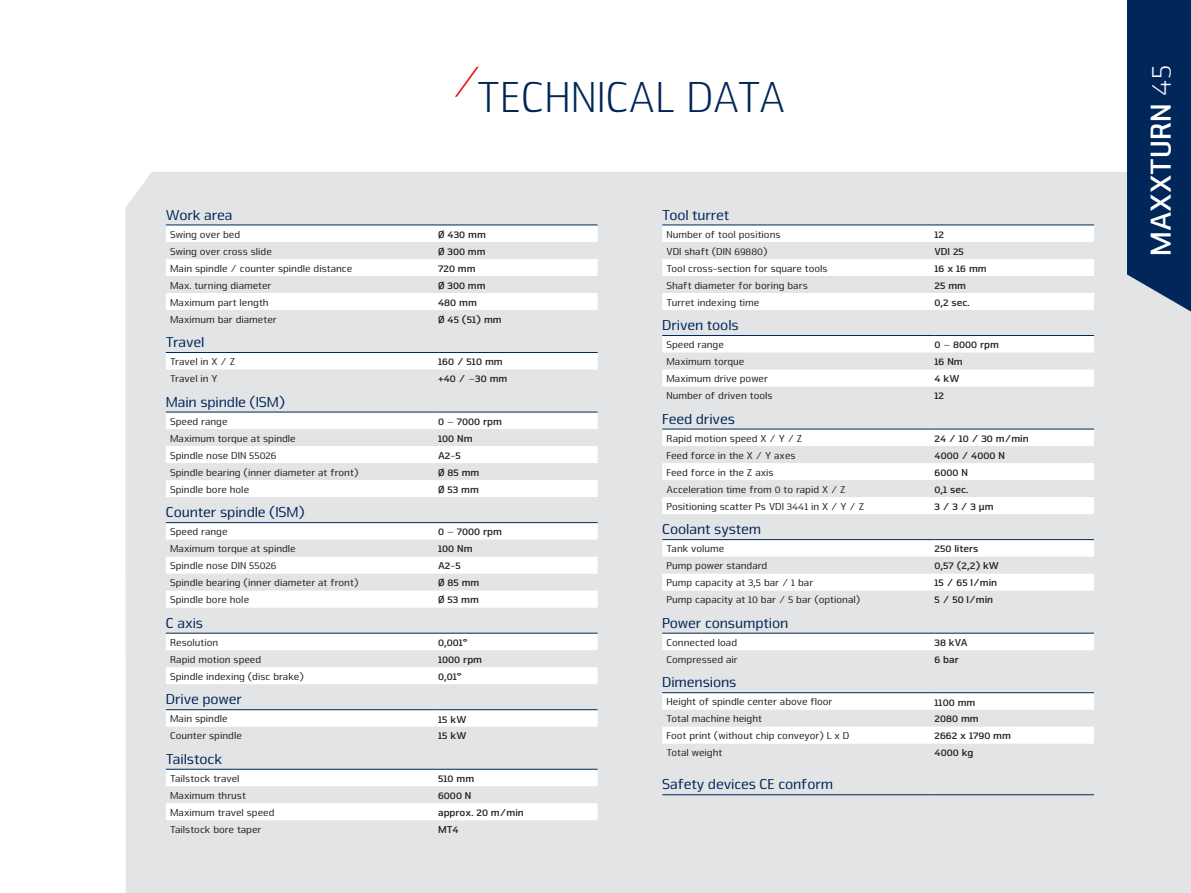
<style>
.page{position:relative;width:1191px;height:893px;background:#fff}
.page>*{position:absolute;margin:0;border:0;box-sizing:border-box;transform-origin:0 0}
.t1{font:300 45px "Nuri Pro";color:#00265a}
.t2{font:700 30px "Nuri Pro";color:#fff}
.t3{font:15px "Nuri Pro";letter-spacing:-.01em;color:#00265a}
.t4{font:10.5px "Nuri Pro";color:#231f20}
.t5{font:700 10.5px "Nuri Pro";color:#231f20}
.s1{font-weight:300}
</style>
<div class="page">
<div style="left:125px;top:172px;width:1066px;height:721px;background:#e3e4e6"></div>
<div style="left:1127px;top:0;width:64px;height:312px;background:#00265a"></div>
<svg style="left:166px;top:226px;width:431px;height:594px;fill:#e3e4e6"></svg>
<hr style="left:166px;top:225px;width:272px;height:1px;background:#00265a">
<hr style="left:438px;top:225px;width:159px;height:1px;background:#00265a">
<hr style="left:166px;top:352px;width:272px;height:1px;background:#00265a">
<hr style="left:438px;top:352px;width:159px;height:1px;background:#00265a">
<hr style="left:166px;top:412px;width:272px;height:1px;background:#00265a">
<hr style="left:438px;top:412px;width:159px;height:1px;background:#00265a">
<hr style="left:166px;top:522px;width:272px;height:1px;background:#00265a">
<hr style="left:438px;top:522px;width:159px;height:1px;background:#00265a">
<hr style="left:166px;top:633px;width:272px;height:1px;background:#00265a">
<hr style="left:438px;top:633px;width:159px;height:1px;background:#00265a">
<hr style="left:166px;top:709px;width:272px;height:1px;background:#00265a">
<hr style="left:438px;top:709px;width:159px;height:1px;background:#00265a">
<hr style="left:166px;top:769px;width:272px;height:1px;background:#00265a">
<hr style="left:438px;top:769px;width:159px;height:1px;background:#00265a">
<svg style="left:662px;top:226px;width:432px;height:518px;fill:#e3e4e6"></svg>
<hr style="left:662px;top:225px;width:272px;height:1px;background:#00265a">
<hr style="left:934px;top:225px;width:160px;height:1px;background:#00265a">
<hr style="left:662px;top:335px;width:272px;height:1px;background:#00265a">
<hr style="left:934px;top:335px;width:160px;height:1px;background:#00265a">
<hr style="left:662px;top:429px;width:272px;height:1px;background:#00265a">
<hr style="left:934px;top:429px;width:160px;height:1px;background:#00265a">
<hr style="left:662px;top:539px;width:272px;height:1px;background:#00265a">
<hr style="left:934px;top:539px;width:160px;height:1px;background:#00265a">
<hr style="left:662px;top:633px;width:272px;height:1px;background:#00265a">
<hr style="left:934px;top:633px;width:160px;height:1px;background:#00265a">
<hr style="left:662px;top:692px;width:272px;height:1px;background:#00265a">
<hr style="left:934px;top:692px;width:160px;height:1px;background:#00265a">
<hr style="left:662px;top:794px;width:272px;height:1px;background:#00265a">
<hr style="left:934px;top:794px;width:160px;height:1px;background:#00265a">
<svg style="left:455px;top:67px;width:24px;height:30px"></svg>
<h1 class="t1" style="left:477px;top:71px;width:46px">TECHNICAL</h1>
<h1 class="t1" style="left:686px;top:71px;width:51px">DATA</h1>
<h3 class="t3" style="left:166px;top:206px;width:68px">Work area</h3>
<p class="t4" style="left:170px;top:228px;width:72px">Swing over bed</p>
<p class="t5" style="left:438px;top:228px;width:49px">Ø 430 mm</p>
<p class="t4" style="left:170px;top:245px;width:103px">Swing over cross slide</p>
<p class="t5" style="left:438px;top:245px;width:49px">Ø 300 mm</p>
<p class="t4" style="left:170px;top:262px;width:184px">Main spindle / counter spindle distance</p>
<p class="t5" style="left:438px;top:262px;width:39px">720 mm</p>
<p class="t4" style="left:170px;top:279px;width:103px">Max. turning diameter</p>
<p class="t5" style="left:438px;top:279px;width:49px">Ø 300 mm</p>
<p class="t4" style="left:170px;top:296px;width:100px">Maximum part length</p>
<p class="t5" style="left:438px;top:296px;width:40px">480 mm</p>
<p class="t4" style="left:170px;top:313px;width:108px">Maximum bar diameter</p>
<p class="t5" style="left:438px;top:313px;width:65px">Ø 45 (51) mm</p>
<h3 class="t3" style="left:166px;top:334px;width:40px">Travel</h3>
<p class="t4" style="left:170px;top:356px;width:67px">Travel in X / Z</p>
<p class="t5" style="left:438px;top:356px;width:66px">160 / 510 mm</p>
<p class="t4" style="left:170px;top:373px;width:49px">Travel in Y</p>
<p class="t5" style="left:438px;top:372px;width:71px">+40 / –30 mm</p>
<h3 class="t3" style="left:166px;top:393px;width:121px">Main spindle (ISM)</h3>
<p class="t4" style="left:170px;top:415px;width:59px">Speed range</p>
<p class="t5" style="left:438px;top:415px;width:65px">0 – 7000 rpm</p>
<p class="t4" style="left:170px;top:432px;width:127px">Maximum torque at spindle</p>
<p class="t5" style="left:438px;top:432px;width:36px">100 Nm</p>
<p class="t4" style="left:170px;top:449px;width:108px">Spindle nose DIN 55026</p>
<p class="t5" style="left:438px;top:449px;width:24px">A2-5</p>
<p class="t4" style="left:170px;top:466px;width:190px">Spindle bearing (inner diameter at front)</p>
<p class="t5" style="left:438px;top:466px;width:43px">Ø 85 mm</p>
<p class="t4" style="left:170px;top:483px;width:80px">Spindle bore hole</p>
<p class="t5" style="left:438px;top:483px;width:42px">Ø 53 mm</p>
<h3 class="t3" style="left:166px;top:504px;width:140px">Counter spindle (ISM)</h3>
<p class="t4" style="left:170px;top:526px;width:59px">Speed range</p>
<p class="t5" style="left:438px;top:526px;width:65px">0 – 7000 rpm</p>
<p class="t4" style="left:170px;top:543px;width:127px">Maximum torque at spindle</p>
<p class="t5" style="left:438px;top:542px;width:36px">100 Nm</p>
<p class="t4" style="left:170px;top:560px;width:108px">Spindle nose DIN 55026</p>
<p class="t5" style="left:438px;top:559px;width:24px">A2-5</p>
<p class="t4" style="left:170px;top:577px;width:190px">Spindle bearing (inner diameter at front)</p>
<p class="t5" style="left:438px;top:576px;width:43px">Ø 85 mm</p>
<p class="t4" style="left:170px;top:594px;width:80px">Spindle bore hole</p>
<p class="t5" style="left:438px;top:593px;width:42px">Ø 53 mm</p>
<h3 class="t3" style="left:166px;top:614px;width:39px">C axis</h3>
<p class="t4" style="left:170px;top:636px;width:50px">Resolution</p>
<p class="t5" style="left:438px;top:636px;width:31px">0,001°</p>
<p class="t4" style="left:170px;top:653px;width:93px">Rapid motion speed</p>
<p class="t5" style="left:438px;top:653px;width:46px">1000 rpm</p>
<p class="t4" style="left:170px;top:670px;width:135px">Spindle indexing (disc brake)</p>
<p class="t5" style="left:438px;top:670px;width:25px">0,01°</p>
<h3 class="t3" style="left:166px;top:691px;width:78px">Drive power</h3>
<p class="t4" style="left:170px;top:713px;width:59px">Main spindle</p>
<p class="t5" style="left:438px;top:713px;width:30px">15 kW</p>
<p class="t4" style="left:170px;top:730px;width:73px">Counter spindle</p>
<p class="t5" style="left:438px;top:730px;width:30px">15 kW</p>
<h3 class="t3" style="left:166px;top:750px;width:58px">Tailstock</h3>
<p class="t4" style="left:170px;top:772px;width:71px">Tailstock travel</p>
<p class="t5" style="left:438px;top:772px;width:38px">510 mm</p>
<p class="t4" style="left:170px;top:789px;width:77px">Maximum thrust</p>
<p class="t5" style="left:438px;top:789px;width:35px">6000 N</p>
<p class="t4" style="left:170px;top:806px;width:106px">Maximum travel speed</p>
<p class="t5" style="left:438px;top:806px;width:87px">approx. 20 m/min</p>
<p class="t4" style="left:170px;top:823px;width:93px">Tailstock bore taper</p>
<p class="t5" style="left:438px;top:823px;width:22px">MT4</p>
<h3 class="t3" style="left:662px;top:206px;width:69px">Tool turret</h3>
<p class="t4" style="left:666px;top:228px;width:116px">Number of tool positions</p>
<p class="t5" style="left:934px;top:228px;width:11px">12</p>
<p class="t4" style="left:666px;top:245px;width:102px">VDI shaft (DIN 69880)</p>
<p class="t5" style="left:934px;top:245px;width:31px">VDI 25</p>
<p class="t4" style="left:666px;top:262px;width:163px">Tool cross-section for square tools</p>
<p class="t5" style="left:934px;top:262px;width:54px">16 x 16 mm</p>
<p class="t4" style="left:666px;top:279px;width:143px">Shaft diameter for boring bars</p>
<p class="t5" style="left:934px;top:279px;width:33px">25 mm</p>
<p class="t4" style="left:666px;top:296px;width:94px">Turret indexing time</p>
<p class="t5" style="left:934px;top:296px;width:37px">0,2 sec.</p>
<h3 class="t3" style="left:662px;top:317px;width:78px">Driven tools</h3>
<p class="t4" style="left:666px;top:339px;width:59px">Speed range</p>
<p class="t5" style="left:934px;top:339px;width:66px">0 – 8000 rpm</p>
<p class="t4" style="left:666px;top:356px;width:79px">Maximum torque</p>
<p class="t5" style="left:934px;top:355px;width:30px">16 Nm</p>
<p class="t4" style="left:666px;top:373px;width:103px">Maximum drive power</p>
<p class="t5" style="left:934px;top:372px;width:26px">4 kW</p>
<p class="t4" style="left:666px;top:390px;width:107px">Number of driven tools</p>
<p class="t5" style="left:934px;top:389px;width:11px">12</p>
<h3 class="t3" style="left:662px;top:410px;width:74px">Feed drives</h3>
<p class="t4" style="left:666px;top:432px;width:137px">Rapid motion speed X / Y / Z</p>
<p class="t5" style="left:934px;top:432px;width:96px">24 / 10 / 30 m/min</p>
<p class="t4" style="left:666px;top:449px;width:131px">Feed force in the X / Y axes</p>
<p class="t5" style="left:934px;top:449px;width:72px">4000 / 4000 N</p>
<p class="t4" style="left:666px;top:466px;width:109px">Feed force in the Z axis</p>
<p class="t5" style="left:934px;top:466px;width:35px">6000 N</p>
<p class="t4" style="left:666px;top:483px;width:181px">Acceleration time from 0 to rapid X / Z</p>
<p class="t5" style="left:934px;top:483px;width:35px">0,1 sec.</p>
<p class="t4" style="left:666px;top:500px;width:199px">Positioning scatter Ps VDI 3441 in X / Y / Z</p>
<p class="t5" style="left:934px;top:500px;width:61px">3 / 3 / 3 µm</p>
<h3 class="t3" style="left:662px;top:521px;width:101px">Coolant system</h3>
<p class="t4" style="left:666px;top:543px;width:59px">Tank volume</p>
<p class="t5" style="left:934px;top:543px;width:45px">250 liters</p>
<p class="t4" style="left:666px;top:560px;width:102px">Pump power standard</p>
<p class="t5" style="left:934px;top:559px;width:66px">0,57 (2,2) kW</p>
<p class="t4" style="left:666px;top:577px;width:148px">Pump capacity at 3,5 bar / 1 bar</p>
<p class="t5" style="left:934px;top:576px;width:64px">15 / 65 l/min</p>
<p class="t4" style="left:666px;top:594px;width:195px">Pump capacity at 10 bar / 5 bar (optional)</p>
<p class="t5" style="left:934px;top:593px;width:60px">5 / 50 l/min</p>
<h3 class="t3" style="left:662px;top:614px;width:128px">Power consumption</h3>
<p class="t4" style="left:666px;top:636px;width:72px">Connected load</p>
<p class="t5" style="left:934px;top:636px;width:35px">38 kVA</p>
<p class="t4" style="left:666px;top:653px;width:73px">Compressed air</p>
<p class="t5" style="left:934px;top:653px;width:26px">6 bar</p>
<h3 class="t3" style="left:662px;top:674px;width:76px">Dimensions</h3>
<p class="t4" style="left:666px;top:696px;width:167px">Height of spindle center above floor</p>
<p class="t5" style="left:934px;top:696px;width:42px">1100 mm</p>
<p class="t4" style="left:666px;top:713px;width:97px">Total machine height</p>
<p class="t5" style="left:934px;top:713px;width:46px">2080 mm</p>
<p class="t4" style="left:666px;top:730px;width:184px">Foot print (without chip conveyor) L x D</p>
<p class="t5" style="left:934px;top:730px;width:78px">2662 x 1790 mm</p>
<p class="t4" style="left:666px;top:747px;width:57px">Total weight</p>
<p class="t5" style="left:934px;top:747px;width:40px">4000 kg</p>
<h3 class="t3" style="left:662px;top:776px;width:172px">Safety devices CE conform</h3>
<h2 class="t2" style="left:1143px;top:256px;width:192px;rotate:-90deg">MAXXTURN <span class="s1">45</span></h2>
</div>
